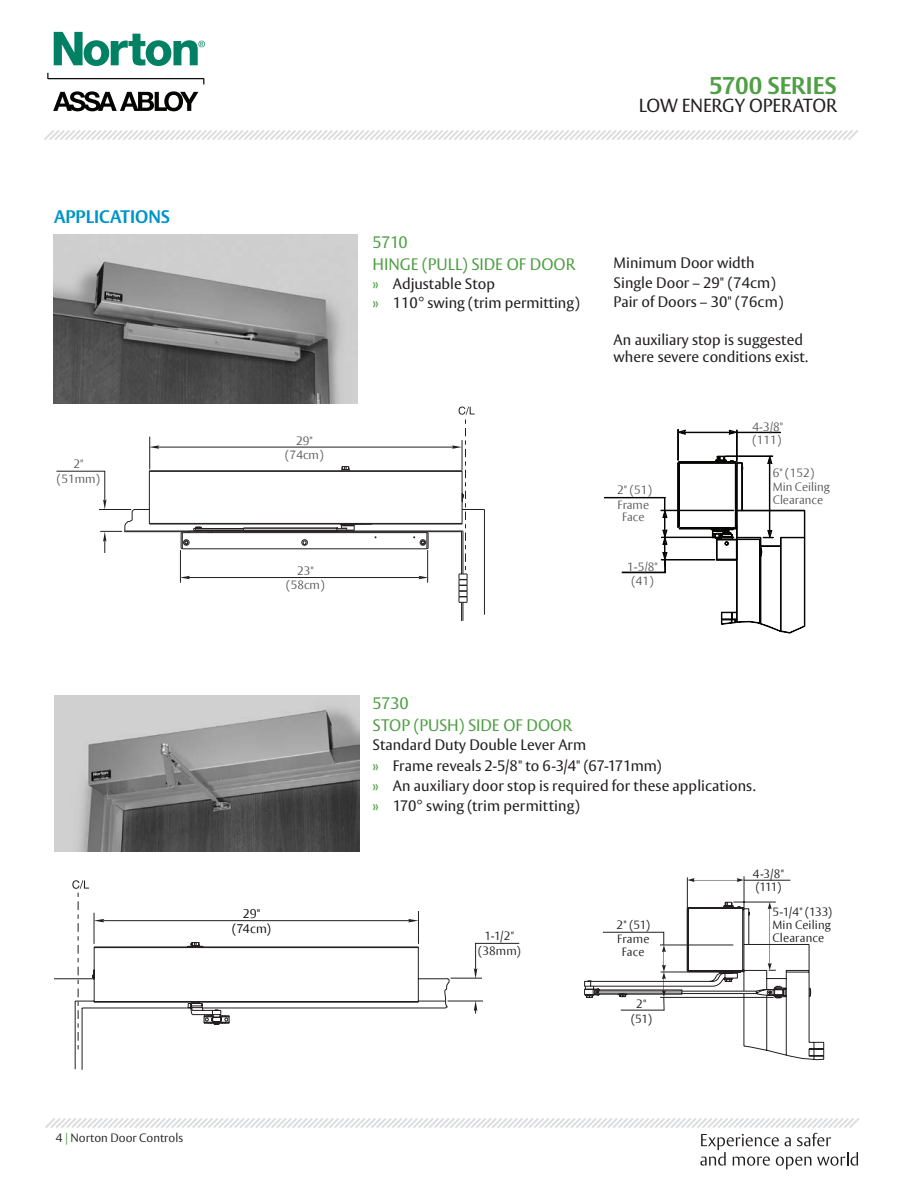
<style>
.page{position:relative;width:918px;height:1188px;background:#fff}
.page>*{position:absolute;margin:0;border:0;box-sizing:border-box;transform-origin:0 0}
.t1{font:700 24px "A6 F+DMKUMQ+ASSA Vesta";letter-spacing:-.005em;color:#4f9f45}
.t2{font:18.75px "A60+DMKUMQ+ASSA Vesta";letter-spacing:-.01em;color:#231f20}
.t3{font:700 18px "ASSA Vesta";color:#0094c8}
.t4{font:16.5px/22.2px "ASSA Vesta";color:#4f9f45}
.t5{font:15px/20.4px "ASSA Vesta";color:#231f20}
.t6{font:300 12.45px/15px "A9 D+DMKUMQ+ASSA Vesta";letter-spacing:.01em;color:#040503;text-align:center}
.t7{font:300 12px/14.4px "A9 C+DMKUMQ+ASSA Vesta";color:#59595c;text-align:center}
.t8{font:300 12px "ASSA Vesta";color:#231f20}
.t9{font:300 11.85px/13px "A9 D+DMKUMQ+ASSA Vesta";letter-spacing:.015em;color:#231f20;text-align:center}
.s1{color:#4f9f45}
</style>
<div class="page">
<svg style="left:47px;top:73px;width:158px;height:11px"></svg>
<svg style="left:53px;top:91px;width:145px;height:20px"></svg>
<svg style="left:54px;top:32px;width:151px;height:34px"></svg>
<svg style="left:44px;top:130px;width:814px;height:10px"></svg>
<svg style="left:45px;top:1118px;width:814px;height:51px"></svg>
<img style="left:55px;top:696px;width:304px;height:155px">
<img style="left:54px;top:235px;width:304px;height:169px">
<hr style="left:182px;top:548px;width:245px;height:1px;background:#231f20">
<hr style="left:182px;top:532px;width:245px;height:1px;background:#231f20">
<hr style="left:244px;top:531px;width:93px;height:1px;background:#231f20">
<hr style="left:337px;top:531px;width:126px;height:1px;background:#231f20">
<hr style="left:200px;top:531px;width:44px;height:1px;background:#231f20">
<hr style="left:124px;top:531px;width:73px;height:1px;background:#231f20">
<hr style="left:244px;top:530px;width:93px;height:1px;background:#231f20">
<hr style="left:195px;top:530px;width:49px;height:1px;background:#231f20">
<hr style="left:194px;top:528px;width:50px;height:1px;background:#231f20">
<hr style="left:244px;top:528px;width:93px;height:1px;background:#231f20">
<hr style="left:149px;top:524px;width:313px;height:1px;background:#231f20">
<hr style="left:149px;top:523px;width:313px;height:1px;background:#231f20">
<hr style="left:149px;top:471px;width:313px;height:1px;background:#231f20">
<hr style="left:149px;top:470px;width:313px;height:1px;background:#231f20">
<hr style="left:484px;top:509px;width:1px;height:106px;background:#231f20">
<svg style="left:341px;top:466px;width:9px;height:5px"></svg>
<svg style="left:337px;top:524px;width:39px;height:14px"></svg>
<svg style="left:413px;top:532px;width:16px;height:17px"></svg>
<svg style="left:181px;top:527px;width:31px;height:22px"></svg>
<div style="left:420px;top:539px;width:6px;height:7px;border:1px solid #231f20;border-radius:50%"></div>
<div style="left:301px;top:539px;width:7px;height:7px;border:1px solid #231f20;border-radius:50%"></div>
<div style="left:183px;top:539px;width:6px;height:7px;border:1px solid #231f20;border-radius:50%"></div>
<hr style="left:158px;top:447px;width:295px;height:1px;background:#231f20">
<svg style="left:150px;top:445px;width:9px;height:4px"></svg>
<hr style="left:149px;top:437px;width:1px;height:32px;background:#231f20">
<hr style="left:189px;top:577px;width:231px;height:1px;background:#231f20">
<hr style="left:427px;top:550px;width:1px;height:33px;background:#231f20">
<hr style="left:180px;top:550px;width:1px;height:33px;background:#231f20">
<svg style="left:180px;top:576px;width:10px;height:3px"></svg>
<svg style="left:418px;top:576px;width:11px;height:3px"></svg>
<svg style="left:56px;top:470px;width:94px;height:83px"></svg>
<svg style="left:452px;top:407px;width:32px;height:214px"></svg>
<div style="left:759px;top:539px;width:1px;height:85px;border:1px solid #040503"></div>
<div style="left:760px;top:556px;width:1px;height:68px;border:1px solid #040503"></div>
<div style="left:804px;top:510px;width:1px;height:117px;border:1px solid #040503"></div>
<hr style="left:781px;top:538px;width:1px;height:93px;background:#59595c">
<div style="left:780px;top:537px;width:1px;height:95px;border:1px solid #040503"></div>
<hr style="left:737px;top:464px;width:1px;height:158px;background:#59595c">
<div style="left:736px;top:464px;width:1px;height:159px;border:1px solid #040503"></div>
<div style="left:679px;top:528px;width:58px;height:1px;border:1px solid #040503"></div>
<div style="left:680px;top:527px;width:56px;height:1px;border:1px solid #040503"></div>
<div style="left:678px;top:464px;width:2px;height:63px;border:1px solid #040503"></div>
<div style="left:677px;top:463px;width:2px;height:65px;border:1px solid #040503"></div>
<div style="left:680px;top:462px;width:56px;height:2px;border:1px solid #040503"></div>
<div style="left:679px;top:461px;width:58px;height:2px;border:1px solid #040503"></div>
<svg style="left:721px;top:612px;width:85px;height:22px"></svg>
<svg style="left:677px;top:461px;width:4px;height:4px"></svg>
<div style="left:677px;top:429px;width:2px;height:32px;border:1px solid #040503"></div>
<hr style="left:737px;top:430px;width:1px;height:31px;background:#59595c">
<div style="left:736px;top:430px;width:1px;height:31px;border:1px solid #040503"></div>
<svg style="left:677px;top:429px;width:61px;height:6px"></svg>
<div style="left:736px;top:432px;width:45px;height:1px;border:1px solid #040503"></div>
<div style="left:661px;top:510px;width:73px;height:1px;border:1px solid #040503"></div>
<div style="left:661px;top:537px;width:73px;height:1px;border:1px solid #040503"></div>
<hr style="left:661px;top:560px;width:54px;height:1px;background:#59595c">
<div style="left:661px;top:559px;width:54px;height:1px;border:1px solid #040503"></div>
<svg style="left:604px;top:496px;width:64px;height:78px"></svg>
<svg style="left:710px;top:455px;width:95px;height:108px"></svg>
<svg style="left:55px;top:942px;width:389px;height:128px"></svg>
<hr style="left:103px;top:920px;width:306px;height:1px;background:#231f20">
<hr style="left:418px;top:911px;width:1px;height:33px;background:#231f20">
<svg style="left:408px;top:919px;width:10px;height:3px"></svg>
<svg style="left:444px;top:943px;width:76px;height:71px"></svg>
<svg style="left:72px;top:880px;width:32px;height:169px"></svg>
<hr style="left:687px;top:877px;width:1px;height:31px;background:#231f20">
<hr style="left:744px;top:876px;width:1px;height:31px;background:#231f20">
<svg style="left:687px;top:878px;width:57px;height:4px"></svg>
<hr style="left:744px;top:880px;width:46px;height:1px;background:#231f20">
<svg style="left:584px;top:901px;width:241px;height:159px"></svg>
<p class="t3" style="left:54px;top:206px;width:118px">APPLICATIONS</p>
<h1 class="t1" style="left:709px;top:71px;width:129px">5700 SERIES</h1>
<p class="t2" style="left:639px;top:94px;width:200px">LOW ENERGY OPERATOR</p>
<p class="t4" style="left:373px;top:232px;width:204px">5710<br>HINGE (PULL) SIDE OF DOOR</p>
<p class="t5" style="left:373px;top:275px;width:209px;line-height:18.6px"><span class="s1">»</span> Adjustable Stop<br><span class="s1">»</span> 110° swing (trim permitting)</p>
<p class="t5" style="left:614px;top:254px;width:171px;line-height:19.2px">Minimum Door width<br>Single Door – 29" (74cm)<br>Pair of Doors – 30" (76cm)</p>
<p class="t5" style="left:614px;top:332px;width:196px;line-height:16.5px">An auxiliary stop is suggested where severe conditions exist.</p>
<p class="t7" style="left:752px;top:420px;width:32px;line-height:13px;text-align:left">4-3/8" (111)</p>
<p class="t7" style="left:285px;top:434px;width:40px">29" (74cm)</p>
<p class="t7" style="left:57px;top:458px;width:45px">2" (51mm)</p>
<p class="t7" style="left:773px;top:467px;width:59px;line-height:13.5px;text-align:left">6" (152)<br>Min Ceiling<br>Clearance</p>
<p class="t7" style="left:617px;top:483px;width:36px;text-align:left">2" (51)<br>Frame</p>
<p class="t7" style="left:622px;top:510px;width:24px">Face</p>
<p class="t8" style="left:56px;top:1131px;width:129px">4 <span class="s1">|</span> Norton Door Controls</p>
<p class="t7" style="left:286px;top:564px;width:40px">23" (58cm)</p>
<p class="t6" style="left:232px;top:907px;width:40px">29" (74cm)</p>
<p class="t7" style="left:627px;top:560px;width:32px">1-5/8" (41)</p>
<p class="t4" style="left:373px;top:692px;width:201px">5730<br>STOP (PUSH) SIDE OF DOOR</p>
<p class="t5" style="left:373px;top:735px;width:385px">Standard Duty Double Lever Arm<br><span class="s1">»</span> Frame reveals 2-5/8" to 6-3/4" (67-171mm)<br><span class="s1">»</span> An auxiliary door stop is required for these applications. <span class="s1">»</span> 170° swing (trim permitting)</p>
<p class="t9" style="left:478px;top:929px;width:44px;line-height:15px">1-1/2" (38mm)</p>
<p class="t9" style="left:616px;top:918px;width:35px;line-height:14.5px;text-align:left">2" (51)<br>Frame</p>
<p class="t9" style="left:622px;top:946px;width:24px">Face</p>
<p class="t9" style="left:631px;top:997px;width:22px;line-height:14.5px">2" (51)</p>
<p class="t9" style="left:753px;top:868px;width:33px;text-align:left">4-3/8" (111)</p>
<p class="t9" style="left:773px;top:906px;width:61px;text-align:justify">5-1/4" (133)<br>Min Ceiling Clearance</p>
</div>
